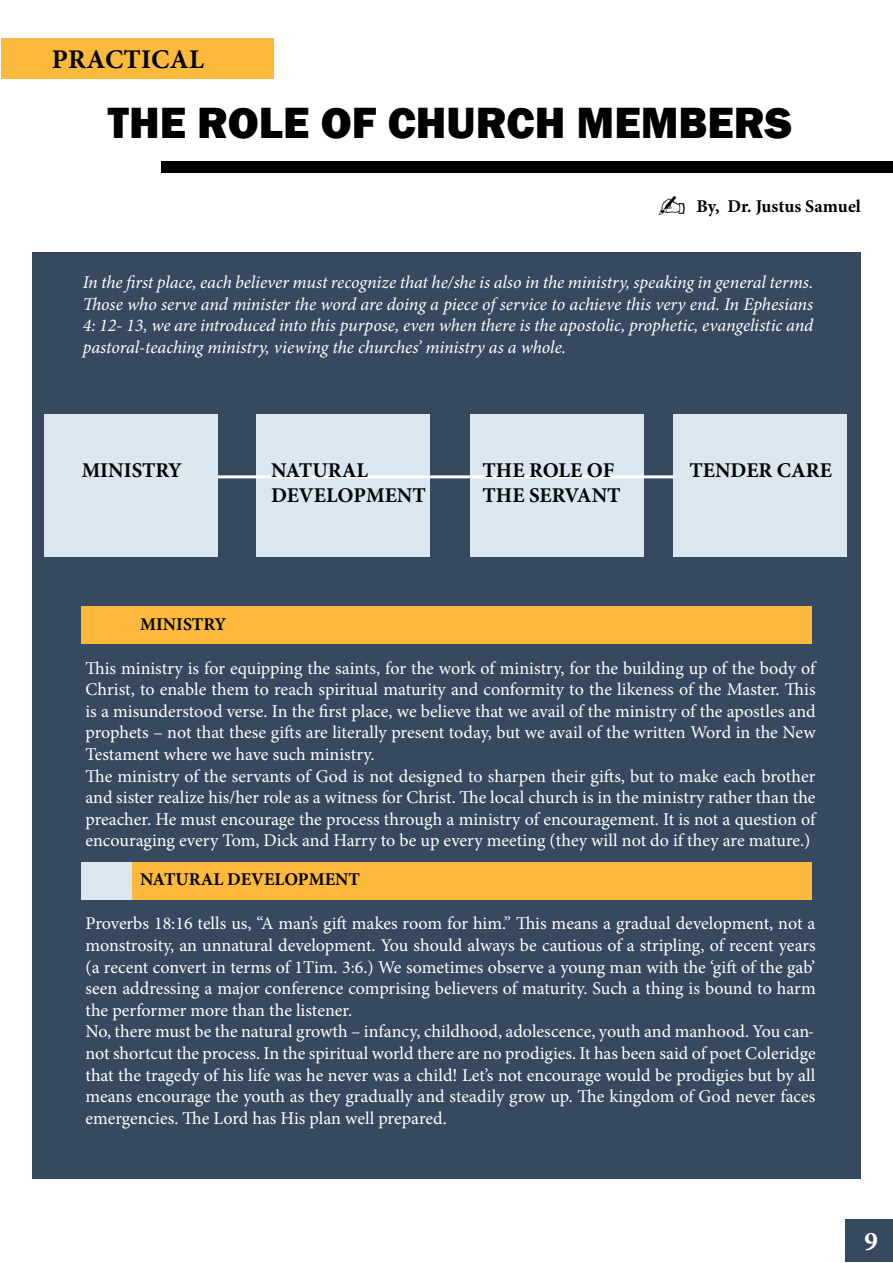
<style>
.page{position:relative;width:893px;height:1263px;background:#fff}
.page>*{position:absolute;margin:0;border:0;box-sizing:border-box;transform-origin:0 0}
.t1{font:800 45px "Franklin Gothic";color:#000}
.t2{font:700 27px "Minion Pro";letter-spacing:.01em;color:#000}
.t3{font:700 27px "Minion Pro";color:#fff}
.t4{font:700 21px "Minion Pro";color:#000}
.t5{font:18px/21.6px "Minion Pro";color:#fff}
.t6{font:italic 18px/21.6px "Minion Pro";letter-spacing:-.01em;color:#fff;text-align:justify}
.t7{font:700 18px "Minion Pro";color:#000}
.s1{font-family:"MS Gothic";font-weight:400;font-size:33px}
</style>
<div class="page">
<div style="left:32px;top:252px;width:828px;height:926px;background:#36495e"></div>
<div style="left:162px;top:161px;width:731px;height:11px;background:#000"></div>
<div style="left:1px;top:38px;width:273px;height:41px;background:#fdb93b"></div>
<div style="left:845px;top:1219px;width:48px;height:43px;background:#36495e"></div>
<div style="left:81px;top:606px;width:730px;height:38px;background:#fdb93b"></div>
<div style="left:81px;top:862px;width:730px;height:38px;background:#fdb93b"></div>
<div style="left:81px;top:862px;width:50px;height:38px;background:#dae7ee"></div>
<div style="left:45px;top:414px;width:173px;height:143px;background:#dae7ee"></div>
<div style="left:257px;top:414px;width:173px;height:143px;background:#dae7ee"></div>
<div style="left:471px;top:414px;width:173px;height:143px;background:#dae7ee"></div>
<div style="left:673px;top:414px;width:174px;height:143px;background:#dae7ee"></div>
<hr style="left:218px;top:475px;width:455px;height:3px;background:#fff">
<h2 class="t2" style="left:52px;top:41px;width:154px">PRACTICAL</h2>
<h1 class="t1" style="left:108px;top:94px;width:686px">THE ROLE OF CHURCH MEMBERS</h1>
<p class="t7" style="left:655px;top:194px;width:207px"><span class="s1">✍</span> By, Dr. Justus Samuel</p>
<p class="t6" style="left:83px;top:271px;width:732px">In the first place, each believer must recognize that he/she is also in the ministry, speaking in general terms.<br>Those who serve and minister the word are doing a piece of service to achieve this very end. In Ephesians 4: 12- 13, we are introduced into this purpose, even when there is the apostolic, prophetic, evangelistic and pastoral-teaching ministry, viewing the churches’ ministry as a whole.</p>
<p class="t4" style="left:82px;top:456px;width:102px">MINISTRY</p>
<p class="t4" style="left:271px;top:456px;width:99px">NATURAL</p>
<p class="t4" style="left:482px;top:456px;width:133px">THE ROLE OF</p>
<p class="t4" style="left:689px;top:456px;width:144px">TENDER CARE</p>
<p class="t4" style="left:271px;top:481px;width:156px">DEVELOPMENT</p>
<p class="t4" style="left:482px;top:481px;width:140px">THE SERVANT</p>
<p class="t7" style="left:140px;top:611px;width:88px">MINISTRY</p>
<p class="t5" style="left:85px;top:657px;width:732px">This ministry is for equipping the saints, for the work of ministry, for the building up of the body of Christ, to enable them to reach spiritual maturity and conformity to the likeness of the Master. This is a misunderstood verse. In the first place, we believe that we avail of the ministry of the apostles and prophets – not that these gifts are literally present today, but we avail of the written Word in the New Testament where we have such ministry.<br>The ministry of the servants of God is not designed to sharpen their gifts, but to make each brother and sister realize his/her role as a witness for Christ. The local church is in the ministry rather than the preacher. He must encourage the process through a ministry of encouragement. It is not a question of encouraging every Tom, Dick and Harry to be up every meeting (they will not do if they are mature.)</p>
<p class="t7" style="left:140px;top:867px;width:221px">NATURAL DEVELOPMENT</p>
<p class="t5" style="left:85px;top:913px;width:732px">Proverbs 18:16 tells us, “A man’s gift makes room for him.” This means a gradual development, not a monstrosity, an unnatural development. You should always be cautious of a stripling, of recent years (a recent convert in terms of 1Tim. 3:6.) We sometimes observe a young man with the ‘gift of the gab’ seen addressing a major conference comprising believers of maturity. Such a thing is bound to harm the performer more than the listener.<br>No, there must be the natural growth – infancy, childhood, adolescence, youth and manhood. You can&shy;not shortcut the process. In the spiritual world there are no prodigies. It has been said of poet Coleridge that the tragedy of his life was he never was a child! Let’s not encourage would be prodigies but by all means encourage the youth as they gradually and steadily grow up. The kingdom of God never faces emergencies. The Lord has His plan well prepared.</p>
<h2 class="t3" style="left:863px;top:1214px;width:15px">7</h2>
<h2 class="t3" style="left:865px;top:1222px;width:15px">9</h2>
</div>
